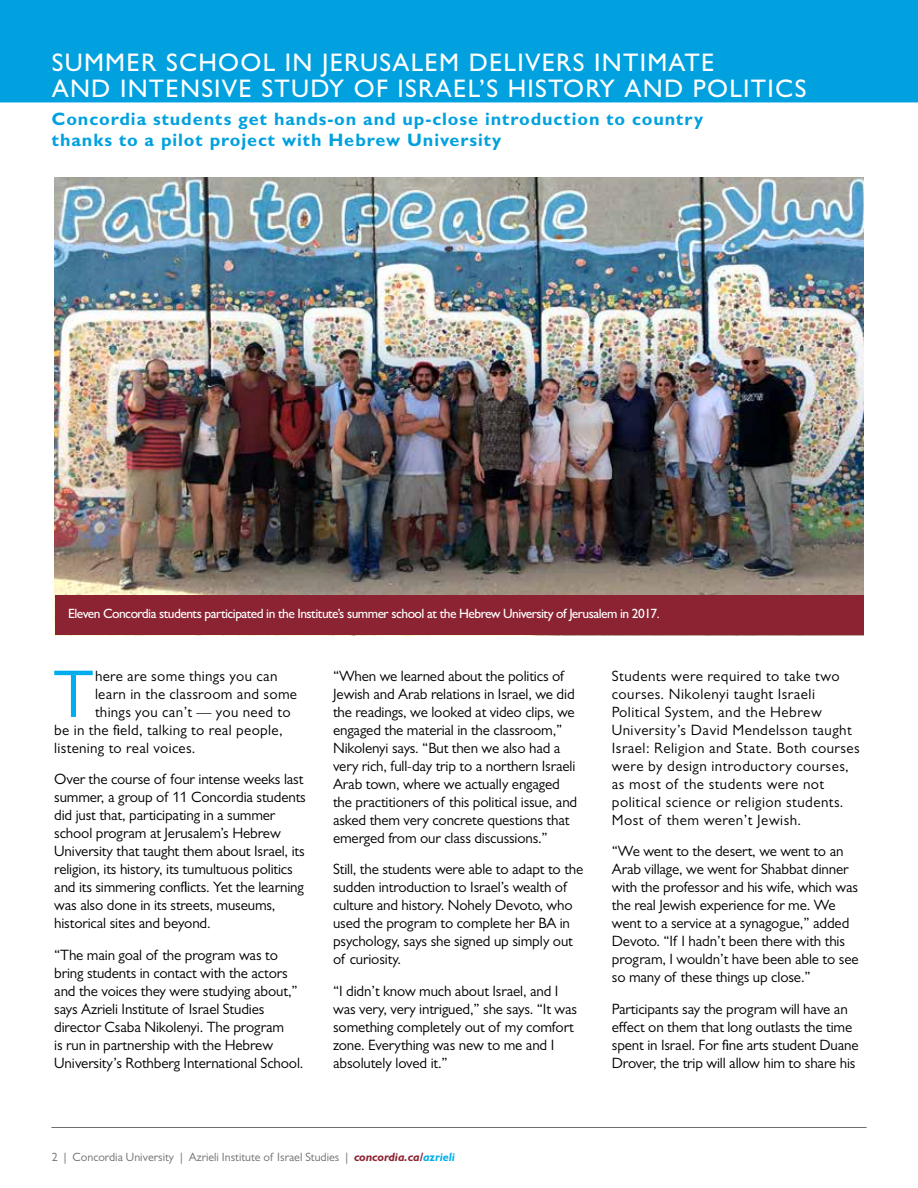
<style>
.page{position:relative;width:918px;height:1188px;background:#fff}
.page>*{position:absolute;margin:0;border:0;box-sizing:border-box;transform-origin:0 0}
.t1{font:67.8px "Gill Sans MT Pro";color:#00aeef}
.t2{font:500 25.5px/25.5px "Gill Sans MT Pro";letter-spacing:.05em;color:#fff}
.t3{font:700 18px/21px "Gill Sans MT Pro";letter-spacing:.05em;color:#00a1de}
.t4{font:15px/18px "Gill Sans MT Pro";letter-spacing:-.01em;color:#000}
.t5{font:15px/18px "Gill Sans MT Pro";letter-spacing:.03em;color:#000}
.t6{font:15px "Gill Sans MT Pro";letter-spacing:.02em;color:#000}
.t7{font:500 13.5px "Gill Sans MT Pro";letter-spacing:-.04em;color:#fff}
.t8{font:12px "Gill Sans MT Pro";color:#6d6e71}
.s1{font-weight:700;font-style:italic;color:#8b2332}
.s2{font-weight:700;font-style:italic;color:#00aeef}
</style>
<div class="page">
<svg style="left:52px;top:1127px;width:814px;height:1px"></svg>
<div style="left:0;top:0;width:918px;height:102px;background:#00a1de"></div>
<img style="left:55px;top:177px;width:808px;height:419px">
<div style="left:55px;top:596px;width:808px;height:39px;background:#8b2332"></div>
<h2 class="t2" style="left:52px;top:50px;width:756px">SUMMER SCHOOL IN JERUSALEM DELIVERS INTIMATE<br>AND INTENSIVE STUDY OF ISRAEL’S HISTORY AND POLITICS</h2>
<p class="t3" style="left:52px;top:108px;width:653px">Concordia students get hands-on and up-close introduction to country thanks to a pilot project with Hebrew University</p>
<p class="t7" style="left:68px;top:606px;width:593px">Eleven Concordia students participated in the Institute’s summer school at the Hebrew University of Jerusalem in 2017.</p>
<h1 class="t1" style="left:53px;top:654px;width:42px">T</h1>
<p class="t6" style="left:95px;top:667px;width:184px">here are some things you can</p>
<p class="t6" style="left:95px;top:685px;width:204px">learn in the classroom and some</p>
<p class="t6" style="left:95px;top:703px;width:197px">things you can’t — you need to</p>
<p class="t6" style="left:54px;top:721px;width:230px">be in the field, talking to real people,</p>
<p class="t6" style="left:54px;top:739px;width:143px">listening to real voices.</p>
<p class="t4" style="left:54px;top:770px;width:253px">Over the course of four intense weeks last summer, a group of 11 Concordia students did just that, participating in a summer school program at Jerusalem’s Hebrew University that taught them about Israel, its religion, its history, its tumultuous politics and its simmering conflicts. Yet the learning was also done in its streets, museums, historical sites and beyond.</p>
<p class="t4" style="left:54px;top:946px;width:251px">“The main goal of the program was to bring students in contact with the actors and the voices they were studying about,” says Azrieli Institute of Israel Studies director Csaba Nikolenyi. The program<br>is run in partnership with the Hebrew University’s Rothberg International School.</p>
<p class="t4" style="left:333px;top:667px;width:246px">“When we learned about the politics of Jewish and Arab relations in Israel, we did the readings, we looked at video clips, we engaged the material in the classroom,” Nikolenyi says. “But then we also had a very rich, full-day trip to a northern Israeli Arab town, where we actually engaged the practitioners of this political issue, and asked them very concrete questions that emerged from our class discussions.”</p>
<p class="t4" style="left:333px;top:860px;width:252px">Still, the students were able to adapt to the sudden introduction to Israel’s wealth of culture and history. Nohely Devoto, who used the program to complete her BA in psychology, says she signed up simply out of curiosity.</p>
<p class="t4" style="left:333px;top:982px;width:246px">“I didn’t know much about Israel, and I was very, very intrigued,” she says. “It was something completely out of my comfort zone. Everything was new to me and I absolutely loved it.”</p>
<p class="t5" style="left:612px;top:667px;width:249px">Students were required to take two courses. Nikolenyi taught Israeli Political System, and the Hebrew University’s David Mendelsson taught Israel: Religion and State. Both courses were by design introductory courses, as most of the students were not political science or religion students.<br>Most of them weren’t Jewish.</p>
<p class="t4" style="left:612px;top:842px;width:248px">“We went to the desert, we went to an Arab village, we went for Shabbat dinner with the professor and his wife, which was the real Jewish experience for me. We went to a service at a synagogue,” added Devoto. “If I hadn’t been there with this program, I wouldn’t have been able to see so many of these things up close.”</p>
<p class="t4" style="left:612px;top:1000px;width:248px">Participants say the program will have an effect on them that long outlasts the time spent in Israel. For fine arts student Duane Drover, the trip will allow him to share his</p>
<p class="t8" style="left:52px;top:1150px;width:405px">2 | Concordia University | Azrieli Institute of Israel Studies | <span class="s1">concordia.ca/</span><span class="s2">azrieli</span></p>
</div>
